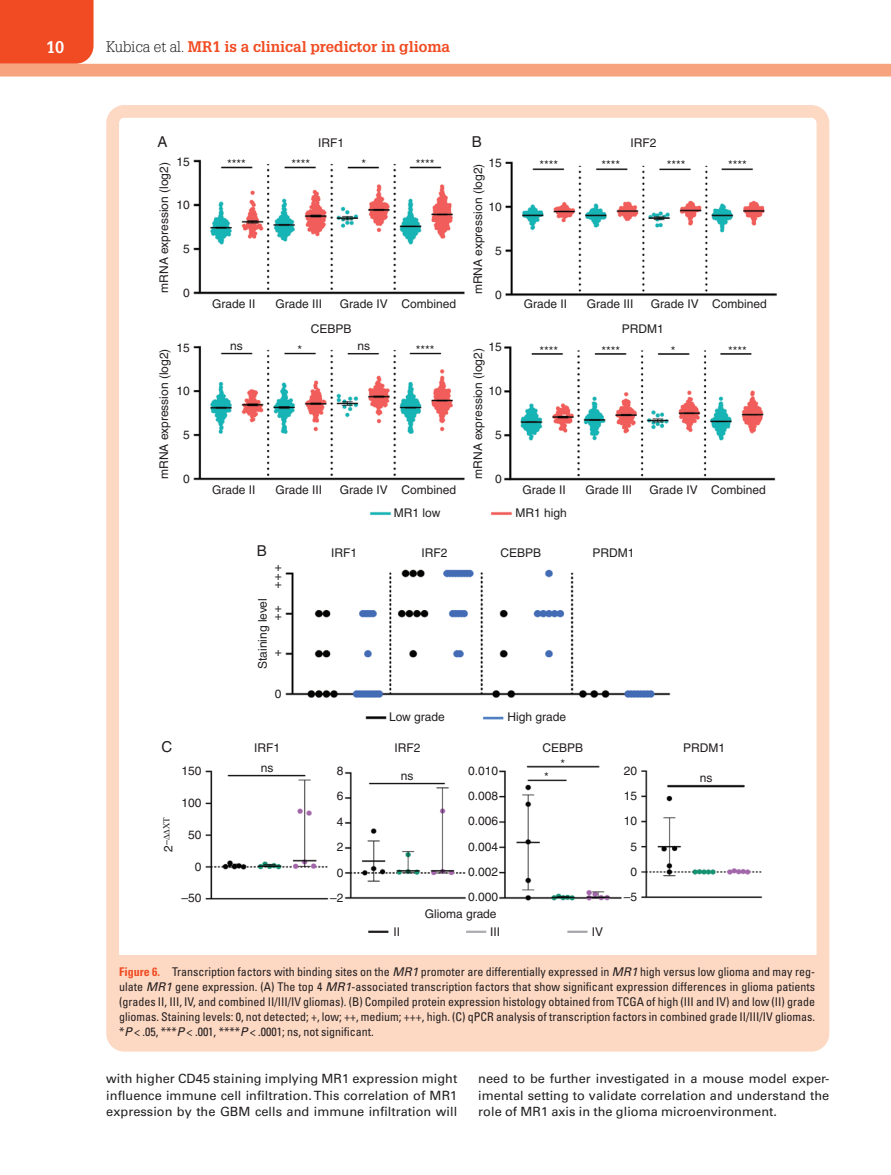
<style>
.page{position:relative;width:891px;height:1175px;background:#fff}
.page>*{position:absolute;margin:0;border:0;box-sizing:border-box;transform-origin:0 0}
.t1{font:700 16.5px "Glypha LT Std";color:#fff}
.t2{font:700 15px "Glypha LT Std";color:#f04b22}
.t3{font:15px "Helvetica";color:#231f20}
.t4{font:12.75px/16.5px "Univers LT Std";letter-spacing:.005em;color:#231f20;text-align:justify}
.t5{font:condensed 12px/15px "Univers LT Std";color:#231f20;text-align:justify}
.t6{font:12px/25.3px "Helvetica";color:#231f20}
.s1{font-weight:300;color:#231f20}
.s2{font-weight:700;color:#f04b22}
.s3{font-style:italic;font-stretch:normal}
</style>
<div class="page">
<div style="left:0;top:0;width:94px;height:64px;background:#f04b22"></div>
<div style="left:0;top:64px;width:891px;height:12px;background:#f7a37d"></div>
<div style="left:110px;top:954px;width:716px;height:89px;background:#fdd8c3"></div>
<img style="left:193px;top:160px;width:584px;height:740px">
<hr style="left:368px;top:930px;width:20px;height:3px;background:#231f20">
<hr style="left:567px;top:930px;width:21px;height:3px;background:#a5a6aa">
<hr style="left:466px;top:930px;width:20px;height:3px;background:#aaabaf">
<div style="left:106px;top:105px;width:723px;height:946px;border:13px solid #fdd8c3;border-radius:12px"></div>
<h1 class="t1" style="left:46px;top:37px;width:20px">10</h1>
<p class="t2" style="left:106px;top:37px;width:345px"><span class="s1">Kubica et al.</span> MR1 is a clinical predictor in glioma</p>
<p class="t3" style="left:158px;top:133px;width:12px">A</p>
<p class="t6" style="left:318px;top:130px;width:28px">IRF1</p>
<p class="t3" style="left:472px;top:133px;width:12px">B</p>
<p class="t6" style="left:630px;top:130px;width:28px">IRF2</p>
<p class="t6" style="left:176px;top:149px;width:15px">15</p>
<p class="t6" style="left:227px;top:151px;width:20px">****</p>
<p class="t6" style="left:291px;top:151px;width:20px">****</p>
<p class="t6" style="left:362px;top:151px;width:6px">*</p>
<p class="t6" style="left:416px;top:151px;width:20px">****</p>
<p class="t6" style="left:151px;top:293px;width:132px;rotate:-90deg">mRNA expression (log2)</p>
<p class="t6" style="left:176px;top:192px;width:15px">10</p>
<p class="t6" style="left:183px;top:236px;width:8px">5</p>
<p class="t6" style="left:183px;top:280px;width:8px">0</p>
<p class="t6" style="left:212px;top:291px;width:45px">Grade II</p>
<p class="t6" style="left:275px;top:291px;width:48px">Grade III</p>
<p class="t6" style="left:340px;top:291px;width:118px">Grade IV Combined</p>
<p class="t6" style="left:489px;top:150px;width:15px">15</p>
<p class="t6" style="left:540px;top:152px;width:20px">****</p>
<p class="t6" style="left:602px;top:152px;width:20px">****</p>
<p class="t6" style="left:667px;top:152px;width:20px">****</p>
<p class="t6" style="left:728px;top:152px;width:20px">****</p>
<p class="t6" style="left:465px;top:294px;width:132px;rotate:-90deg">mRNA expression (log2)</p>
<p class="t6" style="left:489px;top:194px;width:15px">10</p>
<p class="t6" style="left:495px;top:238px;width:8px">5</p>
<p class="t6" style="left:495px;top:282px;width:8px">0</p>
<p class="t6" style="left:524px;top:291px;width:45px">Grade II</p>
<p class="t6" style="left:587px;top:291px;width:48px">Grade III</p>
<p class="t6" style="left:651px;top:291px;width:117px">Grade IV Combined</p>
<p class="t6" style="left:311px;top:316px;width:42px">CEBPB</p>
<p class="t6" style="left:622px;top:316px;width:43px">PRDM1</p>
<p class="t6" style="left:176px;top:334px;width:15px">15</p>
<p class="t6" style="left:230px;top:333px;width:14px">ns</p>
<p class="t6" style="left:298px;top:337px;width:6px">*</p>
<p class="t6" style="left:416px;top:337px;width:20px">****</p>
<p class="t6" style="left:357px;top:333px;width:14px">ns</p>
<p class="t6" style="left:151px;top:479px;width:132px;rotate:-90deg">mRNA expression (log2)</p>
<p class="t6" style="left:176px;top:378px;width:15px">10</p>
<p class="t6" style="left:183px;top:422px;width:8px">5</p>
<p class="t6" style="left:183px;top:466px;width:8px">0</p>
<p class="t6" style="left:489px;top:334px;width:15px">15</p>
<p class="t6" style="left:540px;top:337px;width:20px">****</p>
<p class="t6" style="left:602px;top:337px;width:20px">****</p>
<p class="t6" style="left:671px;top:337px;width:6px">*</p>
<p class="t6" style="left:728px;top:337px;width:20px">****</p>
<p class="t6" style="left:465px;top:478px;width:132px;rotate:-90deg">mRNA expression (log2)</p>
<p class="t6" style="left:489px;top:378px;width:15px">10</p>
<p class="t6" style="left:495px;top:422px;width:8px">5</p>
<p class="t6" style="left:495px;top:466px;width:8px">0</p>
<p class="t3" style="left:161px;top:738px;width:12px">C</p>
<p class="t6" style="left:156px;top:852px;width:13px;rotate:-90deg">2<sup>–</sup></p>
<p class="t6" style="left:212px;top:477px;width:45px">Grade II</p>
<p class="t6" style="left:275px;top:477px;width:48px">Grade III</p>
<p class="t6" style="left:394px;top:479px;width:64px;line-height:22.5px;text-indent:-54px">Grade IV Combined<br>MR1 low</p>
<p class="t6" style="left:331px;top:540px;width:28px">IRF1</p>
<p class="t6" style="left:422px;top:540px;width:28px">IRF2</p>
<p class="t6" style="left:500px;top:540px;width:42px">CEBPB</p>
<p class="t6" style="left:592px;top:540px;width:43px">PRDM1</p>
<p class="t6" style="left:275px;top:554px;width:9px">+</p>
<p class="t6" style="left:275px;top:562px;width:9px">+</p>
<p class="t6" style="left:275px;top:571px;width:9px;line-height:24.3px">+ +</p>
<p class="t6" style="left:275px;top:603px;width:9px">+</p>
<p class="t6" style="left:275px;top:639px;width:9px">+</p>
<p class="t6" style="left:275px;top:681px;width:8px">0</p>
<p class="t6" style="left:389px;top:704px;width:57px">Low grade</p>
<p class="t6" style="left:522px;top:477px;width:45px">Grade II</p>
<p class="t6" style="left:586px;top:477px;width:48px">Grade III</p>
<p class="t6" style="left:650px;top:477px;width:118px">Grade IV Combined</p>
<p class="t6" style="left:516px;top:500px;width:53px">MR1 high</p>
<p class="t3" style="left:257px;top:542px;width:12px">B</p>
<p class="t6" style="left:250px;top:669px;width:72px;rotate:-90deg">Staining level</p>
<p class="t6" style="left:508px;top:704px;width:60px">High grade</p>
<p class="t6" style="left:254px;top:735px;width:28px">IRF1</p>
<p class="t6" style="left:395px;top:735px;width:28px">IRF2</p>
<p class="t6" style="left:543px;top:735px;width:42px">CEBPB</p>
<p class="t6" style="left:683px;top:735px;width:43px">PRDM1</p>
<p class="t6" style="left:700px;top:765px;width:14px">ns</p>
<p class="t6" style="left:561px;top:751px;width:6px">*</p>
<p class="t6" style="left:181px;top:757px;width:22px">150</p>
<p class="t6" style="left:261px;top:755px;width:14px">ns</p>
<p class="t6" style="left:330px;top:757px;width:15px;text-align:center">8<br>6<br>4<br>2<br>0 –2</p>
<p class="t6" style="left:468px;top:757px;width:32px;text-align:justify">0.010<br>0.008<br>0.006<br>0.004<br>0.002<br>0.000</p>
<p class="t6" style="left:425px;top:901px;width:73px">Glioma grade</p>
<p class="t6" style="left:624px;top:757px;width:15px;text-align:center">20<br>15<br>10<br>5<br>0 –5</p>
<p class="t6" style="left:401px;top:762px;width:14px">ns</p>
<p class="t6" style="left:544px;top:763px;width:6px">*</p>
<p class="t6" style="left:181px;top:789px;width:22px">100</p>
<p class="t6" style="left:188px;top:821px;width:15px">50</p>
<p class="t6" style="left:195px;top:853px;width:8px">0</p>
<p class="t6" style="left:181px;top:885px;width:22px">–50</p>
<p class="t6" style="left:394px;top:918px;width:8px">II</p>
<p class="t6" style="left:490px;top:918px;width:12px">III</p>
<p class="t6" style="left:592px;top:918px;width:13px">IV</p>
<p class="t5" style="left:119px;top:963px;width:698px"><span class="s2">Figure 6.</span> Transcription factors with binding sites on the <span class="s3">MR1</span> promoter are differentially expressed in <span class="s3">MR1</span> high versus low glioma and may reg&shy;ulate <span class="s3">MR1</span> gene expression. (A) The top 4 <span class="s3">MR1</span>-associated transcription factors that show significant expression differences in glioma patients (grades II, III, IV, and combined II/III/IV gliomas). (B) Compiled protein expression histology obtained from TCGA of high (III and IV) and low (II) grade gliomas. Staining levels: 0, not detected; +, low; ++, medium; +++, high. (C) qPCR analysis of transcription factors in combined grade II/III/IV gliomas. *<span class="s3">P</span> &lt; .05, ***<span class="s3">P</span> &lt; .001, ****<span class="s3">P</span> &lt; .0001; ns, not significant.</p>
<p class="t4" style="left:106px;top:1070px;width:353px">with higher CD45 staining implying MR1 expression might influence immune cell infiltration. This correlation of MR1 expression by the GBM cells and immune infiltration will</p>
<p class="t4" style="left:478px;top:1070px;width:352px">need to be further investigated in a mouse model exper&shy;imental setting to validate correlation and understand the role of MR1 axis in the glioma microenvironment.</p>
</div>
